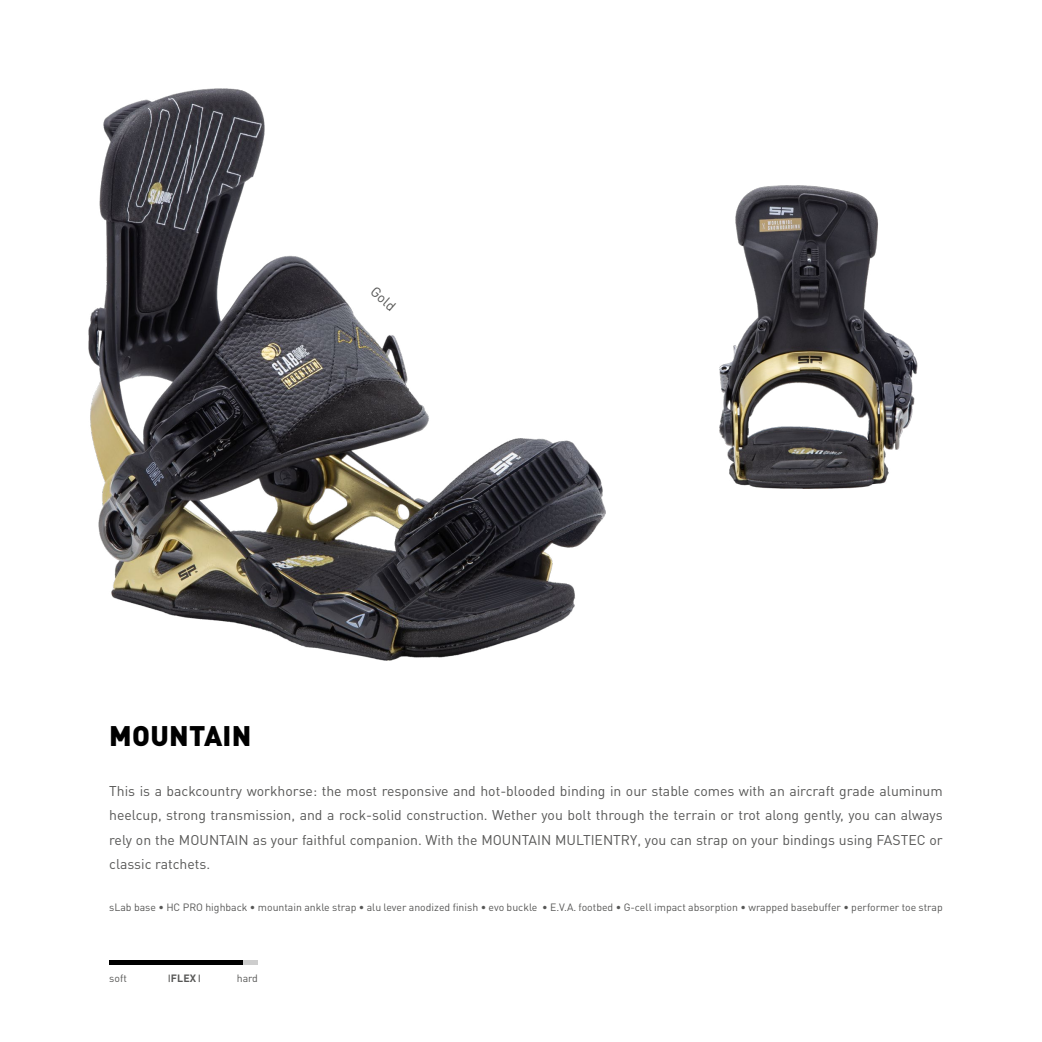
<style>
.page{position:relative;width:1042px;height:1042px;background:#fff}
.page>*{position:absolute;margin:0;border:0;box-sizing:border-box;transform-origin:0 0}
.t1{font:900 28px "DIN Pro";letter-spacing:.01em;color:#000}
.t2{font:14px/24.5px "DIN Pro";color:#575756;text-align:justify}
.t3{font:10.5px "DIN Pro";color:#575756}
.t4{font:700 10.5px "DIN Pro";color:#575756}
</style>
<div class="page">
<img style="left:720px;top:186px;width:198px;height:303px">
<img style="left:88px;top:89px;width:517px;height:572px">
<svg style="left:242px;top:960px;width:16px;height:5px"></svg>
<div style="left:109px;top:960px;width:133px;height:5px;background:#000"></div>
<p class="t2" style="left:381px;top:280px;width:30px;rotate:41deg">Gold</p>
<h1 class="t1" style="left:109px;top:717px;width:144px">MOUNTAIN</h1>
<p class="t2" style="left:109px;top:777px;width:835px">This is a backcountry workhorse: the most responsive and hot-blooded binding in our stable comes with an aircraft grade aluminum heelcup, strong transmission, and a rock-solid construction. Wether you bolt through the terrain or trot along gently, you can always rely on the MOUNTAIN as your faithful companion. With the MOUNTAIN MULTIENTRY, you can strap on your bindings using FASTEC or classic ratchets.</p>
<p class="t3" style="left:109px;top:900px;width:835px">sLab base • HC PRO highback • mountain ankle strap • alu lever anodized finish • evo buckle • E.V.A. footbed • G-cell impact absorption • wrapped basebuffer • performer toe strap</p>
<p class="t3" style="left:109px;top:971px;width:19px">soft</p>
<p class="t4" style="left:171px;top:971px;width:27px">FLEX</p>
<p class="t3" style="left:237px;top:971px;width:23px">hard</p>
</div>
